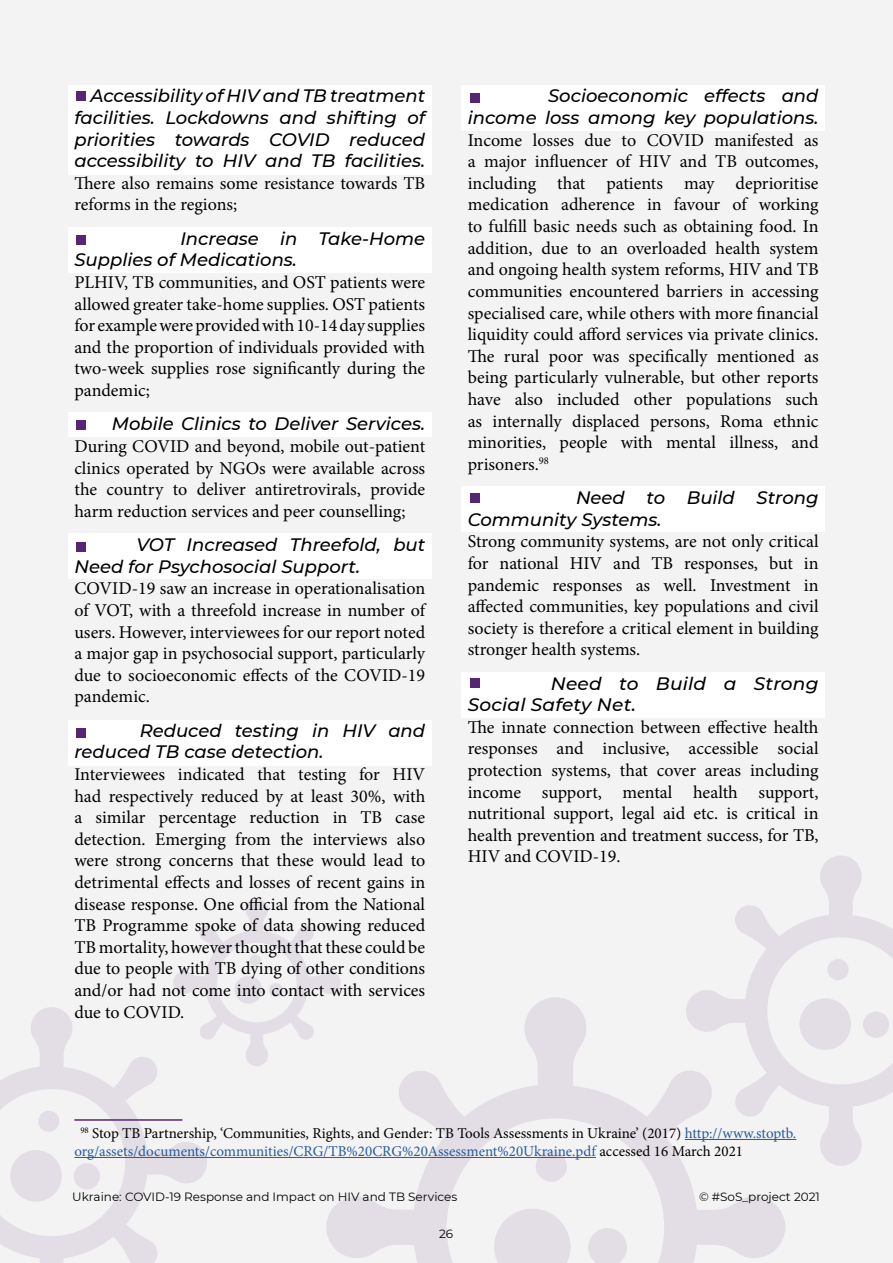
<style>
.page{position:relative;width:893px;height:1263px;background:#f3f3f3}
.page>*{position:absolute;margin:0;border:0;box-sizing:border-box;transform-origin:0 0}
.t1{font:18px/21.6px "Minion Pro";color:#000;text-align:justify}
.t2{font:italic 500 18px/21.6px "Montserrat";color:#000}
.t3{font:15px/18px "Minion Pro";color:#000}
.t4{font:12px "Montserrat";color:#000}
.s1{color:#275b9b}
</style>
<div class="page">
<svg style="left:692px;top:855px;width:201px;height:311px"></svg>
<div style="left:827px;top:959px;width:22px;height:21px;background:#e3dee6;border-radius:50%"></div>
<div style="left:863px;top:1011px;width:26px;height:27px;background:#e3dee6;border-radius:50%"></div>
<div style="left:799px;top:998px;width:52px;height:52px;background:#e3dee6;border-radius:50%"></div>
<svg style="left:0;top:1007px;width:207px;height:256px"></svg>
<div style="left:38px;top:1111px;width:21px;height:21px;background:#e3dee6;border-radius:50%"></div>
<div style="left:74px;top:1163px;width:26px;height:26px;background:#e3dee6;border-radius:50%"></div>
<div style="left:10px;top:1150px;width:52px;height:52px;background:#e3dee6;border-radius:50%"></div>
<svg style="left:326px;top:997px;width:459px;height:266px"></svg>
<div style="left:536px;top:1150px;width:31px;height:32px;background:#e3dee6;border-radius:50%"></div>
<svg style="left:588px;top:1228px;width:39px;height:35px"></svg>
<svg style="left:494px;top:1208px;width:76px;height:55px"></svg>
<svg style="left:172px;top:899px;width:169px;height:169px"></svg>
<div style="left:250px;top:954px;width:11px;height:12px;background:#e3dee6;border-radius:50%"></div>
<div style="left:269px;top:983px;width:14px;height:14px;background:#e3dee6;border-radius:50%"></div>
<div style="left:234px;top:976px;width:28px;height:28px;background:#e3dee6;border-radius:50%"></div>
<div style="left:68px;top:85px;width:363px;height:89px;background:#fff"></div>
<div style="left:68px;top:228px;width:363px;height:45px;background:#fff"></div>
<div style="left:462px;top:85px;width:363px;height:45px;background:#fff"></div>
<div style="left:462px;top:487px;width:363px;height:45px;background:#fff"></div>
<div style="left:462px;top:672px;width:363px;height:45px;background:#fff"></div>
<div style="left:68px;top:534px;width:363px;height:45px;background:#fff"></div>
<div style="left:68px;top:720px;width:363px;height:45px;background:#fff"></div>
<div style="left:68px;top:412px;width:363px;height:25px;background:#fff"></div>
<hr style="left:74px;top:1119px;width:108px;height:2px;background:#562675">
<hr style="left:685px;top:1139px;width:111px;height:1px;background:#275b9b">
<hr style="left:74px;top:1157px;width:522px;height:1px;background:#275b9b">
<div style="left:76px;top:91px;width:10px;height:10px;background:#562675"></div>
<div style="left:76px;top:236px;width:10px;height:9px;background:#562675"></div>
<div style="left:76px;top:421px;width:10px;height:9px;background:#562675"></div>
<div style="left:470px;top:493px;width:10px;height:10px;background:#562675"></div>
<div style="left:470px;top:678px;width:10px;height:9px;background:#562675"></div>
<div style="left:76px;top:542px;width:10px;height:9px;background:#562675"></div>
<div style="left:76px;top:728px;width:10px;height:10px;background:#562675"></div>
<div style="left:470px;top:93px;width:10px;height:9px;background:#562675"></div>
<p class="t2" style="left:74px;top:85px;width:352px;text-align:justify;text-indent:16px">Accessibility of HIV and TB treatment facilities. Lockdowns and shifting of priorities towards COVID reduced accessibility to HIV and TB facilities.</p>
<p class="t1" style="left:74px;top:172px;width:352px">There also remains some resistance towards TB reforms in the regions;</p>
<p class="t2" style="left:74px;top:227px;width:352px;text-indent:106px">Increase in Take-Home<br>Supplies of Medications.</p>
<p class="t1" style="left:74px;top:272px;width:352px">PLHIV, TB communities, and OST patients were allowed greater take-home supplies. OST patients for example were provided with 10-14 day supplies and the proportion of individuals provided with two-week supplies rose significantly during the pandemic;</p>
<p class="t2" style="left:112px;top:412px;width:315px">Mobile Clinics to Deliver Services.</p>
<p class="t1" style="left:74px;top:436px;width:352px">During COVID and beyond, mobile out-patient clinics operated by NGOs were available across the country to deliver antiretrovirals, provide harm reduction services and peer counselling;</p>
<p class="t2" style="left:74px;top:533px;width:352px;text-indent:62px">VOT Increased Threefold, but<br>Need for Psychosocial Support.</p>
<p class="t1" style="left:74px;top:578px;width:352px">COVID-19 saw an increase in operationalisation of VOT, with a threefold increase in number of users. However, interviewees for our report noted a major gap in psychosocial support, particularly due to socioeconomic effects of the COVID-19 pandemic.</p>
<p class="t2" style="left:74px;top:719px;width:352px;text-indent:65px">Reduced testing in HIV and reduced TB case detection.</p>
<p class="t1" style="left:74px;top:763px;width:352px">Interviewees indicated that testing for HIV had respectively reduced by at least 30%, with a similar percentage reduction in TB case detection. Emerging from the interviews also were strong concerns that these would lead to detrimental effects and losses of recent gains in disease response. One official from the National TB Programme spoke of data showing reduced TB mortality, however thought that these could be due to people with TB dying of other conditions and/or had not come into contact with services due to COVID.</p>
<p class="t2" style="left:468px;top:85px;width:352px;text-align:right">Socioeconomic effects and<br>income loss among key populations.</p>
<p class="t1" style="left:468px;top:129px;width:352px">Income losses due to COVID manifested as a major influencer of HIV and TB outcomes, including that patients may deprioritise medication adherence in favour of working to fulfill basic needs such as obtaining food. In addition, due to an overloaded health system and ongoing health system reforms, HIV and TB communities encountered barriers in accessing specialised care, while others with more financial liquidity could afford services via private clinics.<br>The rural poor was specifically mentioned as being particularly vulnerable, but other reports have also included other populations such as internally displaced persons, Roma ethnic minorities, people with mental illness, and prisoners.<sup>98</sup></p>
<p class="t2" style="left:468px;top:486px;width:352px;text-indent:108px">Need to Build Strong<br>Community Systems.</p>
<p class="t1" style="left:468px;top:531px;width:352px">Strong community systems, are not only critical for national HIV and TB responses, but in pandemic responses as well. Investment in affected communities, key populations and civil society is therefore a critical element in building stronger health systems.</p>
<p class="t2" style="left:468px;top:672px;width:352px;text-indent:83px">Need to Build a Strong<br>Social Safety Net.</p>
<p class="t1" style="left:468px;top:716px;width:352px">The innate connection between effective health responses and inclusive, accessible social protection systems, that cover areas including income support, mental health support, nutritional support, legal aid etc. is critical in health prevention and treatment success, for TB, HIV and COVID-19.</p>
<p class="t3" style="left:74px;top:1124px;width:723px;text-indent:6px"><sup>98</sup> Stop TB Partnership, ‘Communities, Rights, and Gender: TB Tools Assessments in Ukraine’ (2017) <span class="s1">http://www.stoptb. org/assets/documents/communities/CRG/TB%20CRG%20Assessment%20Ukraine.pdf</span> accessed 16 March 2021</p>
<p class="t4" style="left:72px;top:1189px;width:387px">Ukraine: COVID-19 Response and Impact on HIV and TB Services</p>
<p class="t4" style="left:699px;top:1189px;width:122px">© #SoS_project 2021</p>
<p class="t4" style="left:439px;top:1225px;width:16px">26</p>
</div>
